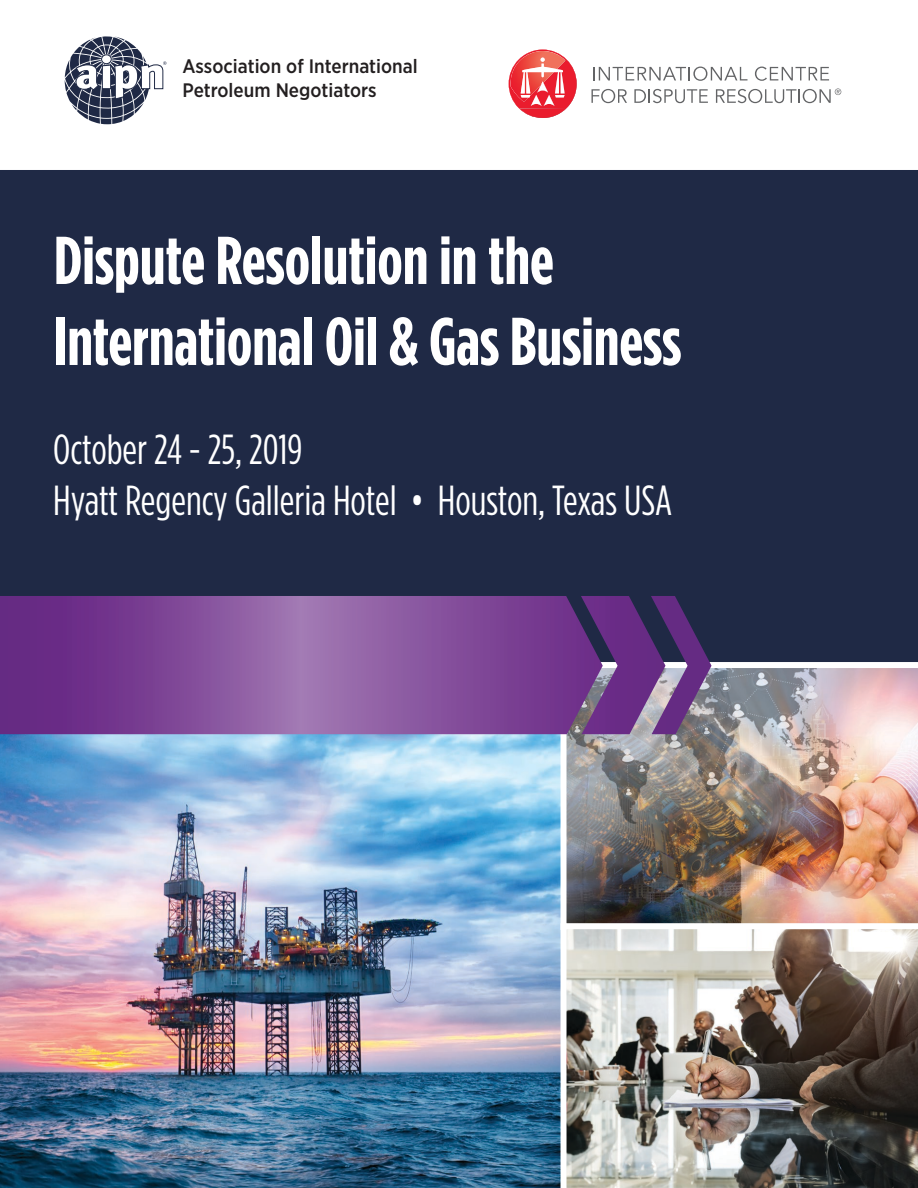
<style>
.page{position:relative;width:918px;height:1188px;background:#fff}
.page>*{position:absolute;margin:0;border:0;box-sizing:border-box;transform-origin:0 0}
.t1{font:700 67.5px "Gotham Condensed";color:#fff}
.t2{font:42px "Gotham Condensed";color:#fff}
.t3{font:500 19.5px "Gotham Narrow";color:#231f20}
</style>
<div class="page">
<svg style="left:65px;top:36px;width:101px;height:88px"></svg>
<svg style="left:593px;top:67px;width:154px;height:14px"></svg>
<svg style="left:755px;top:67px;width:74px;height:14px"></svg>
<svg style="left:592px;top:89px;width:35px;height:14px"></svg>
<svg style="left:634px;top:89px;width:74px;height:14px"></svg>
<svg style="left:716px;top:88px;width:125px;height:15px"></svg>
<img style="left:508px;top:50px;width:69px;height:60px">
<svg style="left:521px;top:102px;width:44px;height:4px"></svg>
<img style="left:510px;top:51px;width:55px;height:51px">
<img style="left:521px;top:58px;width:36px;height:40px">
<img style="left:519px;top:109px;width:46px;height:9px">
<img style="left:0;top:734px;width:561px;height:454px">
<div style="left:0;top:170px;width:918px;height:492px;background:#1f2945"></div>
<img style="left:561px;top:668px;width:357px;height:255px">
<img style="left:0;top:596px;width:712px;height:138px">
<img style="left:566px;top:923px;width:352px;height:265px">
<p class="t3" style="left:183px;top:53px;width:237px">Association of International</p>
<p class="t3" style="left:183px;top:77px;width:196px">Petroleum Negotiators</p>
<p class="t1" style="left:54px;top:222px;width:501px">Dispute Resolution in the</p>
<p class="t1" style="left:54px;top:303px;width:629px">International Oil &amp; Gas Business</p>
<p class="t2" style="left:53px;top:427px;width:251px">October 24 - 25, 2019</p>
<p class="t2" style="left:53px;top:477px;width:620px">Hyatt Regency Galleria Hotel • Houston, Texas USA</p>
</div>
